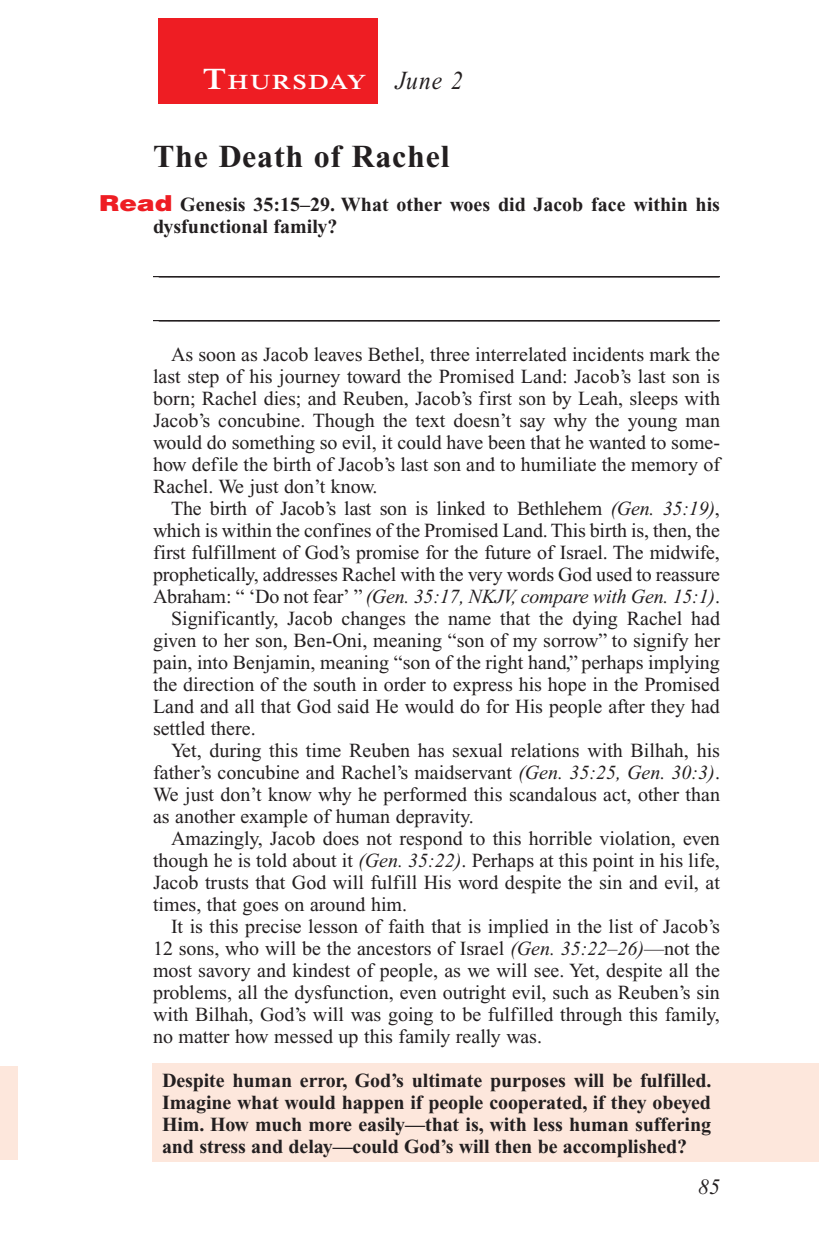
<style>
.page{position:relative;width:819px;height:1260px;background:#fff}
.page>*{position:absolute;margin:0;border:0;box-sizing:border-box;transform-origin:0 0}
.Head{font:700 32px "Times New Roman PS Std";letter-spacing:.025em;color:#231f20}
.Lesson_Dates{font:italic 26px "Times New Roman PS Std";color:#231f20;scale:.9 1}
.t1{font:italic 22px "Times New Roman PS Std";color:#231f20}
.Daily_Header{font:600 21px "Times NRMT Std";letter-spacing:.07em;color:#fff;scale:1.1 1}
.Body{font:20px/22px "Times New Roman PS Std";color:#231f20;text-align:justify}
.x-screened_box-text{font:700 20px/22px "Times New Roman PS Std";letter-spacing:-.005em;color:#231f20;text-align:justify}
.Blank_Lines{font:20px "Times New Roman PS Std";color:#231f20}
.Question_NO_SB{font:700 20px/22px "Times New Roman PS Std";color:#231f20}
.s1{font-size:30px}
.s2{font-family:"Helvetica LT Std";font-weight:900;font-size:22px;color:#ee1d23}
.s3{font-style:italic}
</style>
<div class="page">
<div style="left:158px;top:18px;width:220px;height:86px;background:#ee1d23"></div>
<div style="left:153px;top:1063px;width:666px;height:99px;background:#fde7dc"></div>
<div style="left:0;top:1066px;width:18px;height:94px;background:#fde7dc"></div>
<hr style="left:153px;top:276px;width:567px;height:1px;background:#231f20">
<hr style="left:153px;top:320px;width:567px;height:1px;background:#231f20">
<p class="Daily_Header" style="left:203px;top:70px;width:150px"><span class="s1">T</span>HURSDAY</p>
<p class="Lesson_Dates" style="left:396px;top:66px;width:76px">June 2</p>
<p class="Head" style="left:153px;top:138px;width:298px">The Death of Rachel</p>
<p class="Question_NO_SB" style="left:153px;top:193px;width:569px;text-indent:-54px"><span class="s2">Read</span> Genesis 35:15–29. What other woes did Jacob face within his dysfunctional family?</p>
<p class="Blank_Lines" style="left:159px;top:257px;width:561px">________________________________________________________</p>
<p class="Blank_Lines" style="left:159px;top:301px;width:561px">________________________________________________________</p>
<p class="Body" style="left:153px;top:343px;width:569px;text-indent:18px">As soon as Jacob leaves Bethel, three interrelated incidents mark the last step of his journey toward the Promised Land: Jacob’s last son is born; Rachel dies; and Reuben, Jacob’s first son by Leah, sleeps with Jacob’s concubine. Though the text doesn’t say why the young man would do something so evil, it could have been that he wanted to some&shy;how defile the birth of Jacob’s last son and to humiliate the memory of Rachel. We just don’t know.</p>
<p class="Body" style="left:153px;top:497px;width:569px;text-indent:18px">The birth of Jacob’s last son is linked to Bethlehem <span class="s3">(Gen. 35:19)</span>, which is within the confines of the Promised Land. This birth is, then, the first fulfillment of God’s promise for the future of Israel. The midwife, prophetically, addresses Rachel with the very words God used to reassure Abraham: “ ‘Do not fear’ ” <span class="s3">(Gen. 35:17, NKJV, compare with Gen. 15:1)</span>.</p>
<p class="Body" style="left:153px;top:607px;width:569px;text-indent:18px">Significantly, Jacob changes the name that the dying Rachel had given to her son, Ben-Oni, meaning “son of my sorrow” to signify her pain, into Benjamin, meaning “son of the right hand,” perhaps implying the direction of the south in order to express his hope in the Promised Land and all that God said He would do for His people after they had settled there.</p>
<p class="Body" style="left:153px;top:739px;width:569px;text-indent:18px">Yet, during this time Reuben has sexual relations with Bilhah, his father’s concubine and Rachel’s maidservant <span class="s3">(Gen. 35:25, Gen. 30:3)</span>.<br>We just don’t know why he performed this scandalous act, other than as another example of human depravity.</p>
<p class="Body" style="left:153px;top:827px;width:568px;text-indent:18px">Amazingly, Jacob does not respond to this horrible violation, even though he is told about it <span class="s3">(Gen. 35:22)</span>. Perhaps at this point in his life, Jacob trusts that God will fulfill His word despite the sin and evil, at times, that goes on around him.</p>
<p class="Body" style="left:153px;top:915px;width:569px;text-indent:18px">It is this precise lesson of faith that is implied in the list of Jacob’s 12 sons, who will be the ancestors of Israel <span class="s3">(Gen. 35:22–26)</span>—not the most savory and kindest of people, as we will see. Yet, despite all the problems, all the dysfunction, even outright evil, such as Reuben’s sin with Bilhah, God’s will was going to be fulfilled through this family, no matter how messed up this family really was.</p>
<p class="x-screened_box-text" style="left:162px;top:1069px;width:551px">Despite human error, God’s ultimate purposes will be fulfilled.<br>Imagine what would happen if people cooperated, if they obeyed Him. How much more easily—that is, with less human suffering and stress and delay—could God’s will then be accomplished?</p>
<p class="t1" style="left:698px;top:1175px;width:23px">85</p>
</div>
